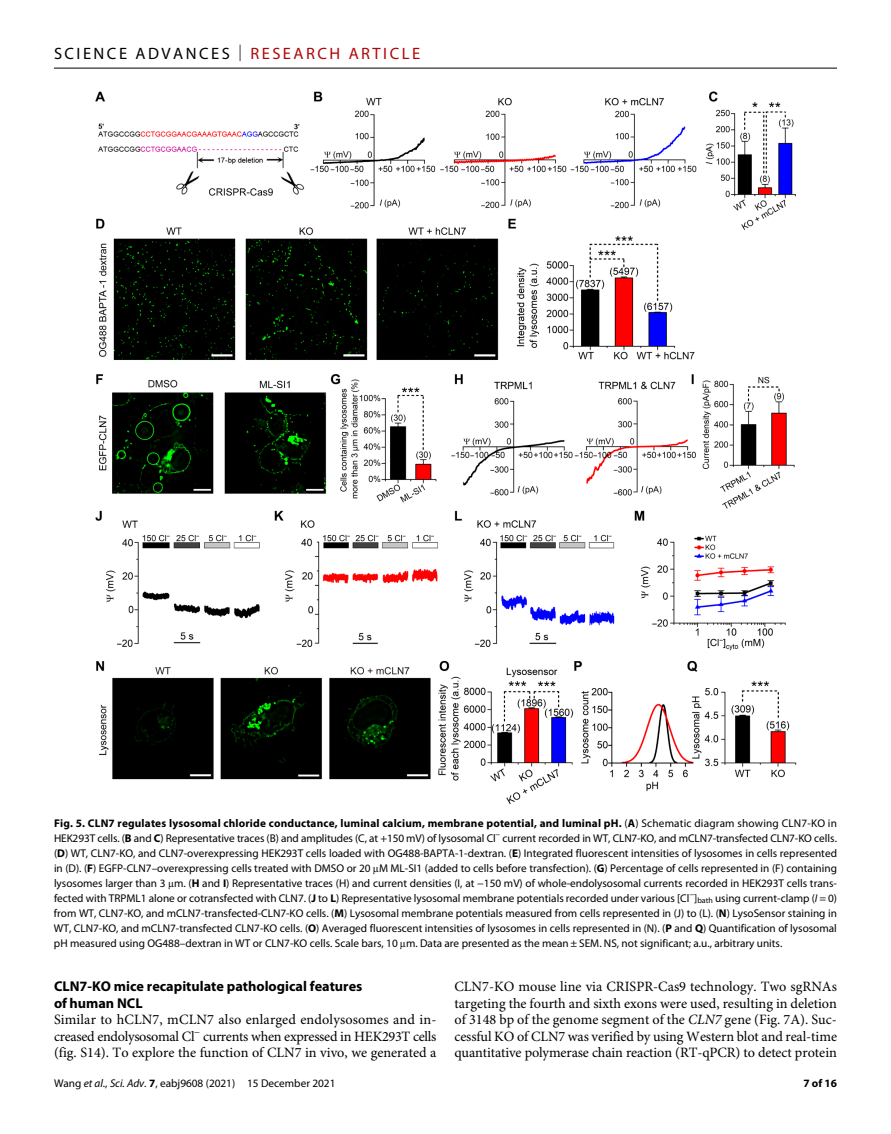
<style>
.page{position:relative;width:891px;height:1134px;background:#fff}
.page>*{position:absolute;margin:0;border:0;box-sizing:border-box;transform-origin:0 0}
.t1{font:16.5px "Myriad Pro";letter-spacing:.15em;color:#000}
.t2{font:14.25px/16.5px "Minion Pro";color:#000;text-align:justify}
.t3{font:700 14.25px/16.5px "Myriad Pro";color:#000}
.t4{font:11.25px/15px "Myriad Pro";color:#000;text-align:justify}
.t5{font:700 11.25px "Myriad Pro";color:#000}
.s1{font-weight:300}
.s2{color:#b10508}
.s3{font-weight:700}
.s4{font-style:italic}
</style>
<div class="page">
<hr style="left:54px;top:68px;width:783px;height:1px;background:#000">
<img style="left:95px;top:91px;width:701px;height:714px">
<h1 class="t1" style="left:54px;top:40px;width:368px">SCIENCE ADVANCES <span class="s1">|</span> <span class="s2">RESEARCH ARTICLE</span></h1>
<p class="t4" style="left:54px;top:816px;width:785px"><span class="s3">Fig. 5. CLN7 regulates lysosomal chloride conductance, luminal calcium, membrane potential, and luminal pH.</span> (<span class="s3">A</span>) Schematic diagram showing CLN7-KO in HEK293T cells. (<span class="s3">B</span> and <span class="s3">C</span>) Representative traces (B) and amplitudes (C, at +150 mV) of lysosomal Cl<sup>−</sup> current recorded in WT, CLN7-KO, and mCLN7-transfected CLN7-KO cells. (<span class="s3">D</span>) WT, CLN7-KO, and CLN7-overexpressing HEK293T cells loaded with OG488-BAPTA-1-dextran. (<span class="s3">E</span>) Integrated fluorescent intensities of lysosomes in cells represented in (D). (<span class="s3">F</span>) EGFP-CLN7–overexpressing cells treated with DMSO or 20 M ML-SI1 (added to cells before transfection). (<span class="s3">G</span>) Percentage of cells represented in (F) containing lysosomes larger than 3 m. (<span class="s3">H</span> and <span class="s3">I</span>) Representative traces (H) and current densities (I, at −150 mV) of whole-endolysosomal currents recorded in HEK293T cells trans&shy;fected with TRPML1 alone or cotransfected with CLN7. (<span class="s3">J</span> to <span class="s3">L</span>) Representative lysosomal membrane potentials recorded under various [Cl<sup>−</sup>]<sub>bath</sub> using current-clamp (<span class="s4">I</span> = 0) from WT, CLN7-KO, and mCLN7-transfected-CLN7-KO cells. (<span class="s3">M</span>) Lysosomal membrane potentials measured from cells represented in (J) to (L). (<span class="s3">N</span>) LysoSensor staining in WT, CLN7-KO, and mCLN7-transfected CLN7-KO cells. (<span class="s3">O</span>) Averaged fluorescent intensities of lysosomes in cells represented in (N). (<span class="s3">P</span> and <span class="s3">Q</span>) Quantification of lysosomal pH measured using OG488–dextran in WT or CLN7-KO cells. Scale bars, 10 m. Data are presented as the mean ± SEM. NS, not significant; a.u., arbitrary units.</p>
<p class="t3" style="left:54px;top:977px;width:310px">CLN7-KO mice recapitulate pathological features of human NCL</p>
<p class="t2" style="left:54px;top:1013px;width:384px">Similar to hCLN7, mCLN7 also enlarged endolysosomes and in&shy;creased endolysosomal Cl<sup>−</sup> currents when expressed in HEK293T cells (fig. S14). To explore the function of CLN7 in vivo, we generated a</p>
<p class="t4" style="left:54px;top:1076px;width:283px">Wang <span class="s4">et al</span>., <span class="s4">Sci. Adv.</span> <span class="s3">7</span>, eabj9608 (2021) 15 December 2021</p>
<p class="t2" style="left:455px;top:980px;width:384px">CLN7-KO mouse line via CRISPR-Cas9 technology. Two sgRNAs targeting the fourth and sixth exons were used, resulting in deletion of 3148 bp of the genome segment of the <span class="s4">CLN7</span> gene (Fig. 7A). Suc&shy;cessful KO of CLN7 was verified by using Western blot and real-time quantitative polymerase chain reaction (RT-qPCR) to detect protein</p>
<p class="t5" style="left:803px;top:1074px;width:35px">7 of 16</p>
</div>
